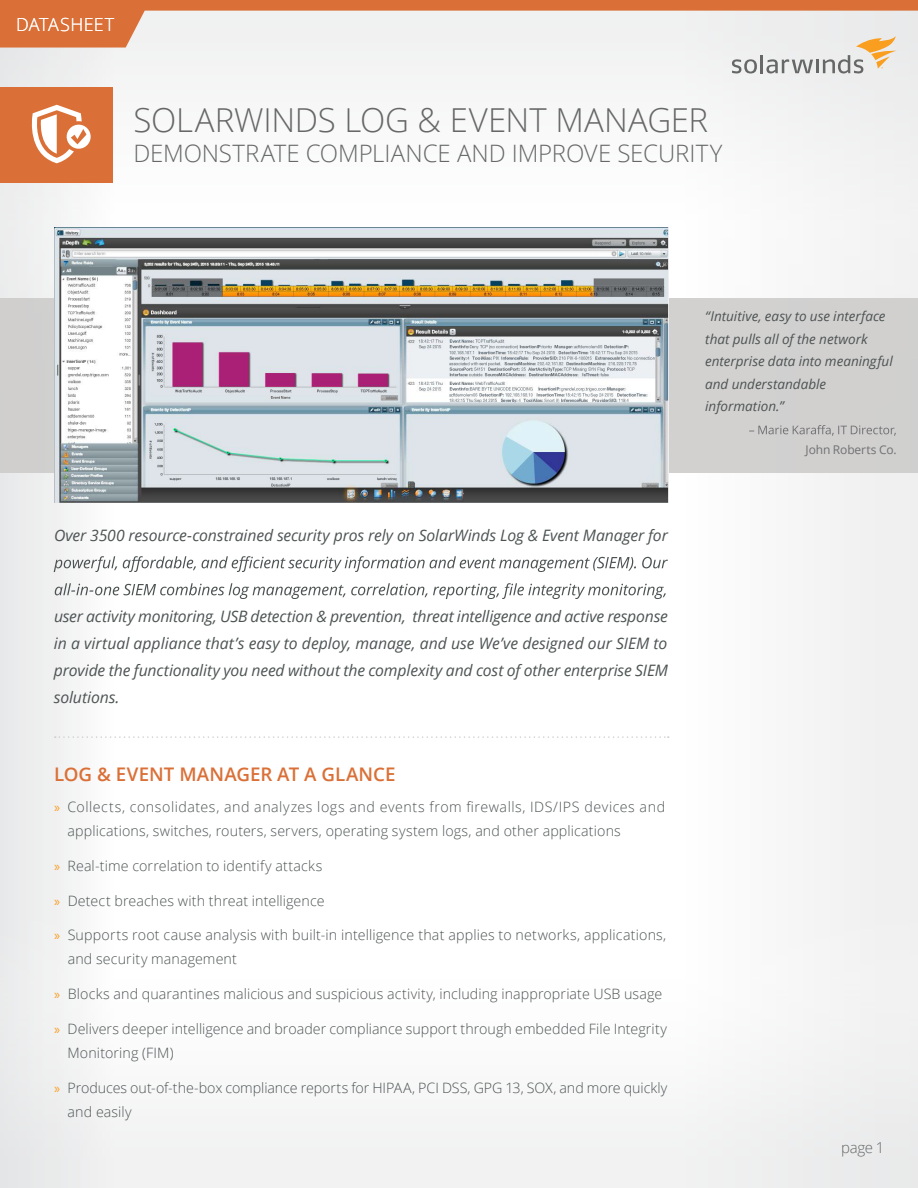
<style>
.page{position:relative;width:918px;height:1188px;background:#fff}
.page>*{position:absolute;margin:0;border:0;box-sizing:border-box;transform-origin:0 0}
.t1{font:300 33px "Open Sans";letter-spacing:-.005em;color:#666767}
.t2{font:300 24px "Open Sans";letter-spacing:-.005em;color:#666767}
.t3{font:600 18.75px "Open Sans";color:#da7037}
.t4{font:300 18px "Open Sans";letter-spacing:.015em;color:#fff}
.t5{font:italic 15.75px/27px "Open Sans";letter-spacing:-.01em;color:#4d5353;text-align:justify}
.t6{font:300 15px "Open Sans";color:#666767}
.t7{font:300 14.25px/24px "Open Sans";letter-spacing:.01em;color:#4d5353}
.t8{font:italic 13.5px/22.5px "Open Sans";color:#4d5353}
.t9{font:12px "Open Sans";letter-spacing:-.01em;color:#717073}
.s1{font-family:"Myriad Pro";font-weight:400;color:#f99d1e}
</style>
<div class="page">
<div style="left:0;top:0;width:918px;height:1188px;background:linear-gradient(to right,#f9f9f9,#f8f8f8)"></div>
<div style="left:0;top:298px;width:918px;height:174px;background:#cdcccb"></div>
<svg style="left:732px;top:59px;width:25px;height:14px"></svg>
<hr style="left:760px;top:55px;width:3px;height:18px;background:#666767">
<svg style="left:766px;top:48px;width:131px;height:25px;background:#d7d2ca"></svg>
<div style="left:0;top:87px;width:112px;height:96px;background:#da7037"></div>
<svg style="left:31px;top:105px;width:60px;height:58px"></svg>
<svg style="left:0;top:0;width:918px;height:48px;fill:#efefef"></svg>
<svg style="left:54px;top:556px;width:614px;height:16px"></svg>
<svg style="left:55px;top:583px;width:611px;height:16px"></svg>
<svg style="left:749px;top:425px;width:147px;height:11px"></svg>
<svg style="left:55px;top:736px;width:614px;height:2px"></svg>
<img style="left:54px;top:228px;width:615px;height:274px">
<p class="t4" style="left:16px;top:13px;width:100px">DATASHEET</p>
<h1 class="t1" style="left:134px;top:97px;width:576px">SOLARWINDS LOG &amp; EVENT MANAGER</h1>
<h2 class="t2" style="left:134px;top:137px;width:590px">DEMONSTRATE COMPLIANCE AND IMPROVE SECURITY</h2>
<p class="t8" style="left:705px;top:305px;width:189px">“Intuitive, easy to use interface that pulls all of the network enterprise data into meaningful and understandable information.”</p>
<p class="t9" style="left:806px;top:441px;width:93px">John Roberts Co.</p>
<p class="t5" style="left:54px;top:522px;width:615px">Over 3500 resource-constrained security pros rely on SolarWinds Log &amp; Event Manager for</p>
<p class="t5" style="left:54px;top:603px;width:616px">user activity monitoring, USB detection &amp; prevention, threat intelligence and active response in a virtual appliance that’s easy to deploy, manage, and use We’ve designed our SIEM to provide the functionality you need without the complexity and cost of other enterprise SIEM solutions.</p>
<h3 class="t3" style="left:54px;top:762px;width:343px">LOG &amp; EVENT MANAGER AT A GLANCE</h3>
<p class="t7" style="left:68px;top:794px;width:599px;text-indent:-14px"><span class="s1">»</span> Collects, consolidates, and analyzes logs and events from firewalls, IDS/IPS devices and applications, switches, routers, servers, operating system logs, and other applications</p>
<p class="t7" style="left:54px;top:853px;width:270px"><span class="s1">»</span> Real-time correlation to identify attacks</p>
<p class="t7" style="left:54px;top:888px;width:272px"><span class="s1">»</span> Detect breaches with threat intelligence</p>
<p class="t7" style="left:68px;top:923px;width:600px;text-indent:-14px"><span class="s1">»</span> Supports root cause analysis with built-in intelligence that applies to networks, applications, and security management</p>
<p class="t7" style="left:54px;top:982px;width:610px"><span class="s1">»</span> Blocks and quarantines malicious and suspicious activity, including inappropriate USB usage</p>
<p class="t7" style="left:68px;top:1016px;width:601px;text-indent:-14px"><span class="s1">»</span> Delivers deeper intelligence and broader compliance support through embedded File Integrity<br>Monitoring (FIM)</p>
<p class="t7" style="left:68px;top:1075px;width:601px;text-indent:-14px"><span class="s1">»</span> Produces out-of-the-box compliance reports for HIPAA, PCI DSS, GPG 13, SOX, and more quickly and easily</p>
<p class="t6" style="left:841px;top:1137px;width:45px">page 1</p>
</div>
